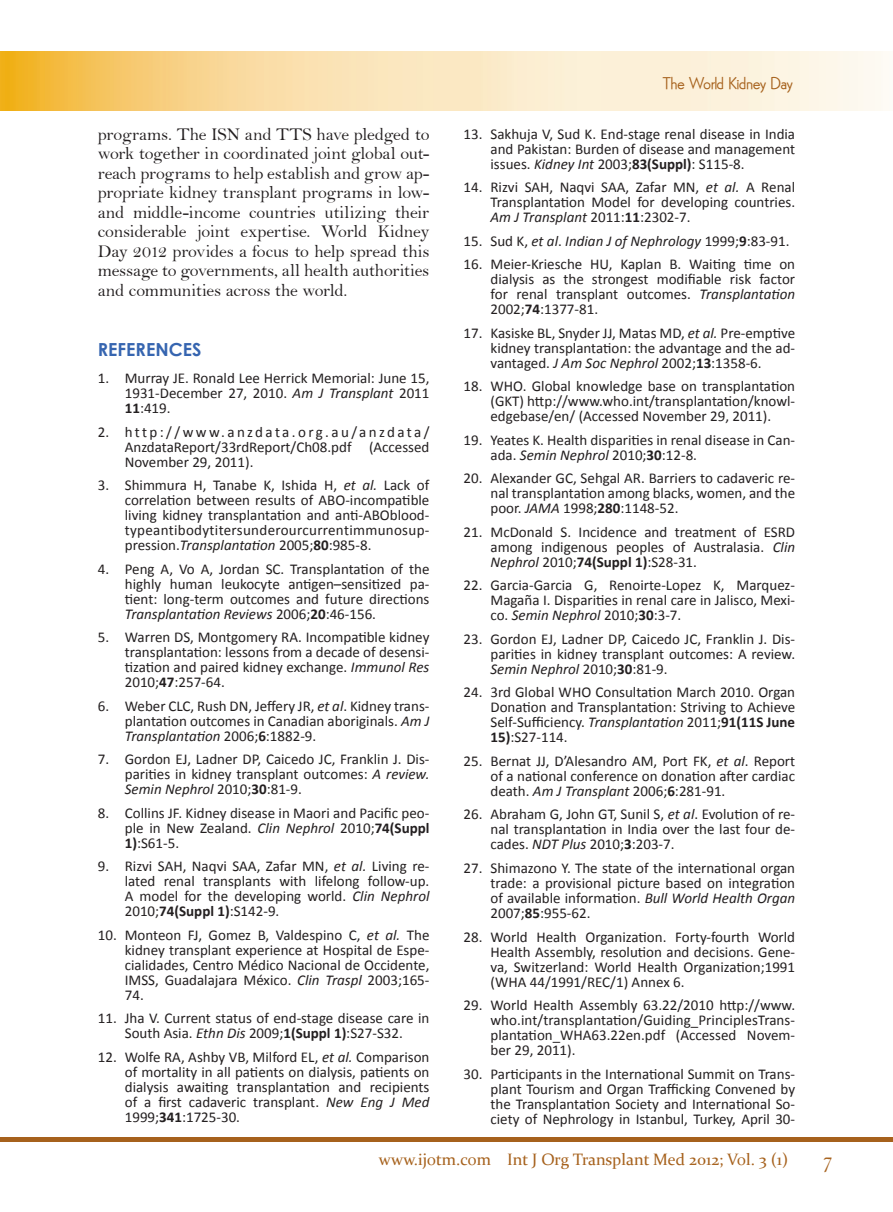
<style>
.page{position:relative;width:893px;height:1212px;background:#fff}
.page>*{position:absolute;margin:0;border:0;box-sizing:border-box;transform-origin:0 0}
.Body{font:18px/19.5px "Bell";letter-spacing:-.01em;color:#231f20;text-align:justify}
.Heading{font:700 18px "Century Gothic";color:#3665b0}
.t1{font:16.5px "Constantia";color:#a6611c}
.Running_Title{font:16.5px "Bennie Goethe SH";letter-spacing:-.015em;color:#a6611c}
.Refrencess{font:15px/15px "Calibri";color:#231f20;text-align:justify}
.Refrencess-2{font:italic 15px "Calibri";color:#231f20}
.s1{font-style:italic}
.s2{font-weight:700}
.s3{font-style:normal}
.s4{font-weight:700;font-style:normal}
</style>
<div class="page">
<div style="left:0;top:1137px;width:893px;height:5px;background:#a6611c"></div>
<img style="left:0;top:52px;width:883px;height:59px">
<p class="Body" style="left:98px;top:124px;width:333px">programs. The ISN and TTS have pledged to work together in coordinated joint global out&shy;reach programs to help establish and grow ap&shy;propriate kidney transplant programs in low&shy;and middle-income countries utilizing their considerable joint expertise. World Kidney Day 2012 provides a focus to help spread this message to governments, all health authorities and communities across the world.</p>
<p class="Heading" style="left:98px;top:336px;width:105px">REFERENCES</p>
<p class="Refrencess" style="left:125px;top:370px;width:306px;text-indent:-27px">1. Murray JE. Ronald Lee Herrick Memorial: June 15, 1931-December 27, 2010. <span class="s1">Am J Transplant</span> 2011<br><span class="s2">11</span>:419.</p>
<p class="Refrencess" style="left:125px;top:424px;width:306px;text-indent:-27px">2. http://www.anzdata.org.au/anzdata/ AnzdataReport/33rdReport/Ch08.pdf (Accessed November 29, 2011).</p>
<p class="Refrencess" style="left:125px;top:477px;width:306px;text-indent:-27px">3. Shimmura H, Tanabe K, Ishida H, <span class="s1">et al.</span> Lack of correlation between results of ABO-incompatible living kidney transplantation and anti-ABOblood&shy;typeantibodytitersunderourcurrentimmunosup&shy;pression.<span class="s1">Transplantation</span> 2005;<span class="s2">80</span>:985-8.</p>
<p class="Refrencess" style="left:125px;top:561px;width:306px;text-indent:-27px">4. Peng A, Vo A, Jordan SC. Transplantation of the highly human leukocyte antigen–sensitized pa&shy;tient: long-term outcomes and future directions <span class="s1">Transplantation Reviews</span> 2006;<span class="s2">20</span>:46-156.</p>
<p class="Refrencess" style="left:125px;top:629px;width:306px;text-indent:-27px">5. Warren DS, Montgomery RA. Incompatible kidney transplantation: lessons from a decade of desensi&shy;tization and paired kidney exchange. <span class="s1">Immunol Res </span>2010;<span class="s2">47</span>:257-64.</p>
<p class="Refrencess" style="left:125px;top:698px;width:306px;text-indent:-27px">6. Weber CLC, Rush DN, Jeffery JR, <span class="s1">et al</span>. Kidney trans&shy;plantation outcomes in Canadian aboriginals. <span class="s1">Am J Transplantation</span> 2006;<span class="s2">6</span>:1882-9.</p>
<p class="Refrencess" style="left:125px;top:751px;width:306px;text-indent:-27px">7. Gordon EJ, Ladner DP, Caicedo JC, Franklin J. Dis&shy;parities in kidney transplant outcomes: <span class="s1">A review.<br>Semin Nephrol</span> 2010;<span class="s2">30</span>:81-9.</p>
<p class="Refrencess" style="left:125px;top:805px;width:306px;text-indent:-27px">8. Collins JF. Kidney disease in Maori and Pacific peo&shy;ple in New Zealand. <span class="s1">Clin Nephrol</span> 2010;<span class="s2">74(Suppl 1)</span>:S61-5.</p>
<p class="Refrencess" style="left:125px;top:858px;width:306px;text-indent:-27px">9. Rizvi SAH, Naqvi SAA, Zafar MN, <span class="s1">et al.</span> Living re&shy;lated renal transplants with lifelong follow-up.<br>A model for the developing world. <span class="s1">Clin Nephrol </span>2010;<span class="s2">74(Suppl 1)</span>:S142-9.</p>
<p class="Refrencess" style="left:125px;top:927px;width:306px;text-indent:-27px">10. Monteon FJ, Gomez B, Valdespino C, <span class="s1">et al.</span> The kidney transplant experience at Hospital de Espe&shy;cialidades, Centro Médico Nacional de Occidente, IMSS, Guadalajara México. <span class="s1">Clin Traspl</span> 2003;165- 74.</p>
<p class="Refrencess" style="left:98px;top:1010px;width:333px;text-align:center">11. Jha V. Current status of end-stage disease care in<br>South Asia. <span class="s1">Ethn Dis</span> 2009;<span class="s2">1(Suppl 1)</span>:S27-S32.</p>
<p class="Refrencess" style="left:125px;top:1049px;width:306px;text-indent:-27px">12. Wolfe RA, Ashby VB, Milford EL, <span class="s1">et al.</span> Comparison of mortality in all patients on dialysis, patients on dialysis awaiting transplantation and recipients of a first cadaveric transplant. <span class="s1">New Eng J Med </span>1999;<span class="s2">341</span>:1725-30.</p>
<p class="Running_Title" style="left:663px;top:73px;width:131px">The World Kidney Day</p>
<p class="Refrencess" style="left:490px;top:126px;width:306px;text-indent:-27px">13. Sakhuja V, Sud K. End-stage renal disease in India and Pakistan: Burden of disease and management issues. <span class="s1">Kidney Int</span> 2003;<span class="s2">83(Suppl)</span>: S115-8.</p>
<p class="Refrencess" style="left:490px;top:179px;width:306px;text-indent:-27px">14. Rizvi SAH, Naqvi SAA, Zafar MN, <span class="s1">et al.</span> A Renal Transplantation Model for developing countries.<br><span class="s1">Am J Transplant</span> 2011:<span class="s2">11</span>:2302-7.</p>
<p class="Refrencess-2" style="left:463px;top:232px;width:327px"><span class="s3">15. Sud K,</span> et al<span class="s3">.</span> Indian J of Nephrology <span class="s3">1999;</span><span class="s4">9</span><span class="s3">:83-91.</span></p>
<p class="Refrencess" style="left:490px;top:256px;width:306px;text-indent:-27px">16. Meier-Kriesche HU, Kaplan B. Waiting time on dialysis as the strongest modifiable risk factor for renal transplant outcomes. <span class="s1">Transplantation </span>2002;<span class="s2">74</span>:1377-81.</p>
<p class="Refrencess" style="left:490px;top:325px;width:306px;text-indent:-27px">17. Kasiske BL, Snyder JJ, Matas MD, <span class="s1">et al.</span> Pre-emptive kidney transplantation: the advantage and the ad&shy;vantaged. <span class="s1">J Am Soc Nephrol</span> 2002;<span class="s2">13</span>:1358-6.</p>
<p class="Refrencess" style="left:490px;top:378px;width:306px;text-indent:-27px">18. WHO. Global knowledge base on transplantation (GKT) http://www.who.int/transplantation/knowl&shy;edgebase/en/ (Accessed November 29, 2011).</p>
<p class="Refrencess" style="left:490px;top:432px;width:306px;text-indent:-27px">19. Yeates K. Health disparities in renal disease in Can&shy;ada. <span class="s1">Semin Nephrol</span> 2010;<span class="s2">30</span>:12-8.</p>
<p class="Refrencess" style="left:490px;top:470px;width:306px;text-indent:-27px">20. Alexander GC, Sehgal AR. Barriers to cadaveric re&shy;nal transplantation among blacks, women, and the poor. <span class="s1">JAMA</span> 1998;<span class="s2">280</span>:1148-52.</p>
<p class="Refrencess" style="left:490px;top:524px;width:306px;text-indent:-27px">21. McDonald S. Incidence and treatment of ESRD among indigenous peoples of Australasia. <span class="s1">Clin Nephrol</span> 2010;<span class="s2">74(Suppl 1)</span>:S28-31.</p>
<p class="Refrencess" style="left:490px;top:577px;width:306px;text-indent:-27px">22. Garcia-Garcia G, Renoirte-Lopez K, Marquez-Magaña I. Disparities in renal care in Jalisco, Mexi&shy;co. <span class="s1">Semin Nephrol</span> 2010;<span class="s2">30</span>:3-7.</p>
<p class="Refrencess" style="left:490px;top:631px;width:306px;text-indent:-27px">23. Gordon EJ, Ladner DP, Caicedo JC, Franklin J. Dis&shy;parities in kidney transplant outcomes: A review.<br><span class="s1">Semin Nephrol</span> 2010;<span class="s2">30</span>:81-9.</p>
<p class="Refrencess" style="left:490px;top:684px;width:306px;text-indent:-27px">24. 3rd Global WHO Consultation March 2010. Organ Donation and Transplantation: Striving to Achieve Self-Sufficiency. <span class="s1">Transplantation</span> 2011;<span class="s2">91(11S June 15)</span>:S27-114.</p>
<p class="Refrencess" style="left:490px;top:753px;width:306px;text-indent:-27px">25. Bernat JJ, D’Alesandro AM, Port FK, <span class="s1">et al</span>. Report of a national conference on donation after cardiac death. <span class="s1">Am J Transplant</span> 2006;<span class="s2">6</span>:281-91.</p>
<p class="Refrencess" style="left:490px;top:806px;width:306px;text-indent:-27px">26. Abraham G, John GT, Sunil S, <span class="s1">et al</span>. Evolution of re&shy;nal transplantation in India over the last four de&shy;cades. <span class="s1">NDT Plus</span> 2010;<span class="s2">3</span>:203-7.</p>
<p class="Refrencess" style="left:490px;top:860px;width:306px;text-indent:-27px">27. Shimazono Y. The state of the international organ trade: a provisional picture based on integration of available information. <span class="s1">Bull World Health Organ </span>2007;<span class="s2">85</span>:955-62.</p>
<p class="Refrencess" style="left:490px;top:928px;width:306px;text-indent:-27px">28. World Health Organization. Forty-fourth World Health Assembly, resolution and decisions. Gene&shy;va, Switzerland: World Health Organization;1991 (WHA 44/1991/REC/1) Annex 6.</p>
<p class="Refrencess" style="left:490px;top:997px;width:306px;text-indent:-27px">29. World Health Assembly 63.22/2010 http://www. who.int/transplantation/Guiding_PrinciplesTrans&shy;plantation_WHA63.22en.pdf (Accessed Novem&shy;ber 29, 2011).</p>
<p class="Refrencess" style="left:490px;top:1065px;width:306px;text-indent:-27px">30. Participants in the International Summit on Trans&shy;plant Tourism and Organ Trafficking Convened by the Transplantation Society and International So&shy;ciety of Nephrology in Istanbul, Turkey, April 30-</p>
<p class="t1" style="left:379px;top:1148px;width:411px">www.ijotm.com Int J Org Transplant Med 2012; Vol. 3 (1)</p>
</div>
